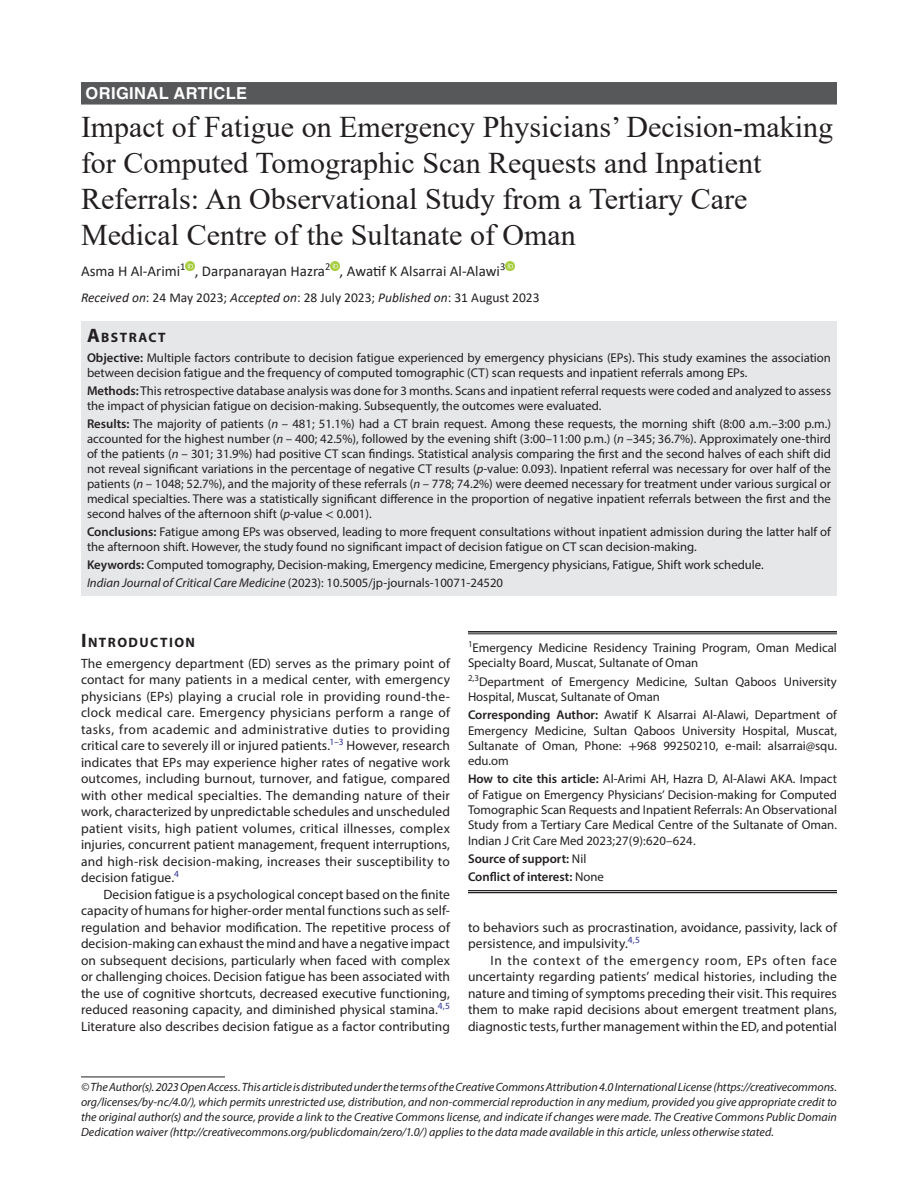
<style>
.page{position:relative;width:918px;height:1188px;background:#fff}
.page>*{position:absolute;margin:0;border:0;box-sizing:border-box;transform-origin:0 0}
.t1{font:30px/36px "Times New Roman";color:#231f20}
.ArticleType{font:700 16.5px "Helvetica LT Std";letter-spacing:.025em;color:#fff}
.AuthorName{font:15px "Calibri";color:#231f20}
.Head-1-first{font:700 13.65px "Myriad Pro";letter-spacing:.105em;color:#231f20}
.AbstractTitle{font:700 13.65px "Myriad Pro";letter-spacing:.105em;color:#231f20}
.Para-Indent{font:13.5px/16.5px "Myriad Pro";letter-spacing:.005em;color:#231f20;text-align:justify}
.Para-NoIndent{font:13.5px/16.5px "Myriad Pro";letter-spacing:.01em;color:#231f20;text-align:justify}
.PAS_History{font:13.5px "Calibri";color:#231f20}
.Abstract-Para-first{font:12.75px/15px "Myriad Pro";color:#231f20}
.How_to_Cite{font:12.75px/15.3px "Myriad Pro";color:#231f20;text-align:justify}
.Corresponding_Author{font:12.75px/15.3px "Myriad Pro";color:#231f20;text-align:justify}
.Keywords{font:12.75px "Myriad Pro";color:#231f20}
.Affiliation-first{font:12.75px/15.3px "Myriad Pro";color:#231f20}
.Affiliation{font:12.75px/15.3px "Myriad Pro";color:#231f20}
.JT_DOI{font:12.75px "Myriad Pro";color:#231f20}
.COI{font:600 12.75px "Myriad Pro";color:#231f20}
.Source{font:600 12.75px "Myriad Pro";color:#231f20}
.FootNote{font:italic 12px/15px "Myriad Pro";color:#231f20;text-align:justify}
.s1{font-style:italic}
.s2{font-size:19.5px}
.s3{font-weight:600}
.s4{font-family:"STIX General"}
.s5{font-weight:400}
</style>
<div class="page">
<div style="left:81px;top:82px;width:756px;height:23px;background:#57585a"></div>
<div style="left:81px;top:322px;width:756px;height:25px;background:#e6e7e9"></div>
<div style="left:81px;top:346px;width:756px;height:40px;background:#e6e7e9"></div>
<div style="left:81px;top:379px;width:756px;height:40px;background:#e6e7e9"></div>
<div style="left:81px;top:412px;width:756px;height:116px;background:#e6e7e9"></div>
<div style="left:81px;top:520px;width:756px;height:40px;background:#e6e7e9"></div>
<div style="left:81px;top:553px;width:756px;height:25px;background:#e6e7e9"></div>
<div style="left:81px;top:571px;width:756px;height:25px;background:#e6e7e9"></div>
<svg style="left:186px;top:261px;width:9px;height:9px"></svg>
<svg style="left:330px;top:261px;width:10px;height:9px"></svg>
<svg style="left:505px;top:261px;width:10px;height:9px"></svg>
<hr style="left:81px;top:1077px;width:144px;height:1px;background:#231f20">
<hr style="left:468px;top:631px;width:369px;height:2px;background:#231f20">
<hr style="left:468px;top:634px;width:369px;height:1px;background:#231f20">
<hr style="left:468px;top:890px;width:369px;height:1px;background:#231f20">
<hr style="left:468px;top:892px;width:369px;height:1px;background:#231f20">
<p class="ArticleType" style="left:86px;top:83px;width:163px">ORIGINAL ARTICLE</p>
<p class="t1" style="left:81px;top:108px;width:754px">Impact of Fatigue on Emergency Physicians’ Decision-making for Computed Tomographic Scan Requests and Inpatient Referrals: An Observational Study from a Tertiary Care Medical Centre of the Sultanate of Oman</p>
<p class="AuthorName" style="left:81px;top:261px;width:426px">Asma H Al-Arimi<sup>1</sup> , Darpanarayan Hazra<sup>2</sup> , Awatif K Alsarrai Al-Alawi<sup>3</sup></p>
<p class="PAS_History" style="left:81px;top:288px;width:460px"><span class="s1">Received on</span>: 24 May 2023; <span class="s1">Accepted on</span>: 28 July 2023; <span class="s1">Published on</span>: 31 August 2023</p>
<p class="AbstractTitle" style="left:87px;top:329px;width:80px"><span class="s2">A</span>BSTRACT</p>
<p class="Abstract-Para-first" style="left:87px;top:350px;width:746px"><span class="s3">Objective:</span> Multiple factors contribute to decision fatigue experienced by emergency physicians (EPs). This study examines the association between decision fatigue and the frequency of computed tomographic (CT) scan requests and inpatient referrals among EPs.</p>
<p class="Abstract-Para-first" style="left:87px;top:383px;width:746px"><span class="s3">Methods:</span> This retrospective database analysis was done for 3 months. Scans and inpatient referral requests were coded and analyzed to assess the impact of physician fatigue on decision-making. Subsequently, the outcomes were evaluated.</p>
<p class="Abstract-Para-first" style="left:87px;top:416px;width:746px;text-align:justify"><span class="s3">Results:</span> The majority of patients (<span class="s1">n</span> – 481; 51.1%) had a CT brain request. Among these requests, the morning shift (8:00 a.m.–3:00 p.m.) accounted for the highest number (<span class="s1">n</span> – 400; 42.5%), followed by the evening shift (3:00–11:00 p.m.) (<span class="s1">n</span> –345; 36.7%). Approximately one-third of the patients (<span class="s1">n</span> – 301; 31.9%) had positive CT scan findings. Statistical analysis comparing the first and the second halves of each shift did not reveal significant variations in the percentage of negative CT results (<span class="s1">p</span>-value: 0.093). Inpatient referral was necessary for over half of the patients (<span class="s1">n</span> – 1048; 52.7%), and the majority of these referrals (<span class="s1">n</span> – 778; 74.2%) were deemed necessary for treatment under various surgical or medical specialties. There was a statistically significant difference in the proportion of negative inpatient referrals between the first and the second halves of the afternoon shift (<span class="s1">p</span>-value <span class="s4">&lt;</span> 0.001).</p>
<p class="Abstract-Para-first" style="left:87px;top:524px;width:746px"><span class="s3">Conclusions:</span> Fatigue among EPs was observed, leading to more frequent consultations without inpatient admission during the latter half of the afternoon shift. However, the study found no significant impact of decision fatigue on CT scan decision-making.</p>
<p class="Keywords" style="left:87px;top:557px;width:678px"><span class="s3">Keywords:</span> Computed tomography, Decision-making, Emergency medicine, Emergency physicians, Fatigue, Shift work schedule.</p>
<p class="JT_DOI" style="left:87px;top:575px;width:418px"><span class="s1">Indian Journal of Critical Care Medicine</span> (2023): 10.5005/jp-journals-10071-24520</p>
<p class="Head-1-first" style="left:81px;top:633px;width:116px"><span class="s2">I</span>NTRODUCTION</p>
<p class="Para-NoIndent" style="left:81px;top:655px;width:371px">The emergency department (ED) serves as the primary point of contact for many patients in a medical center, with emergency physicians (EPs) playing a crucial role in providing round-the&shy;clock medical care. Emergency physicians perform a range of tasks, from academic and administrative duties to providing critical care to severely ill or injured patients.<sup>1–3</sup> However, research indicates that EPs may experience higher rates of negative work outcomes, including burnout, turnover, and fatigue, compared with other medical specialties. The demanding nature of their work, characterized by unpredictable schedules and unscheduled patient visits, high patient volumes, critical illnesses, complex injuries, concurrent patient management, frequent interruptions, and high-risk decision-making, increases their susceptibility to decision fatigue.<sup>4</sup></p>
<p class="Para-Indent" style="left:81px;top:886px;width:371px;text-indent:22px">Decision fatigue is a psychological concept based on the finite capacity of humans for higher-order mental functions such as self&shy;regulation and behavior modification. The repetitive process of decision-making can exhaust the mind and have a negative impact on subsequent decisions, particularly when faced with complex or challenging choices. Decision fatigue has been associated with the use of cognitive shortcuts, decreased executive functioning, reduced reasoning capacity, and diminished physical stamina.<sup>4,5<br></sup>Literature also describes decision fatigue as a factor contributing</p>
<p class="Affiliation-first" style="left:468px;top:640px;width:370px"><sup>1</sup>Emergency Medicine Residency Training Program, Oman Medical<br>Specialty Board, Muscat, Sultanate of Oman</p>
<p class="Affiliation" style="left:468px;top:674px;width:370px"><sup>2,3</sup>Department of Emergency Medicine, Sultan Qaboos University<br>Hospital, Muscat, Sultanate of Oman</p>
<p class="Corresponding_Author" style="left:468px;top:707px;width:371px"><span class="s3">Corresponding Author:</span> Awatif K Alsarrai Al-Alawi, Department of Emergency Medicine, Sultan Qaboos University Hospital, Muscat, Sultanate of Oman, Phone: <span class="s4">+</span>968 99250210, e-mail: alsarrai@squ. edu.om</p>
<p class="How_to_Cite" style="left:468px;top:771px;width:371px"><span class="s3">How to cite this article:</span> Al-Arimi AH, Hazra D, Al-Alawi AKA. Impact of Fatigue on Emergency Physicians’ Decision-making for Computed Tomographic Scan Requests and Inpatient Referrals: An Observational Study from a Tertiary Care Medical Centre of the Sultanate of Oman.<br>Indian J Crit Care Med 2023;27(9):620–624.</p>
<p class="Source" style="left:468px;top:851px;width:120px">Source of support: <span class="s5">Nil</span></p>
<p class="COI" style="left:468px;top:869px;width:137px">Conflict of interest: <span class="s5">None</span></p>
<p class="Para-Indent" style="left:468px;top:919px;width:370px">to behaviors such as procrastination, avoidance, passivity, lack of persistence, and impulsivity.<sup>4,5</sup></p>
<p class="Para-Indent" style="left:468px;top:952px;width:371px;text-indent:22px">In the context of the emergency room, EPs often face uncertainty regarding patients’ medical histories, including the nature and timing of symptoms preceding their visit. This requires them to make rapid decisions about emergent treatment plans, diagnostic tests, further management within the ED, and potential</p>
<p class="FootNote" style="left:81px;top:1079px;width:758px">© The Author(s). 2023 Open Access. This article is distributed under the terms of the Creative Commons Attribution 4.0 International License (https://creativecommons. org/licenses/by-nc/4.0/), which permits unrestricted use, distribution, and non-commercial reproduction in any medium, provided you give appropriate credit to the original author(s) and the source, provide a link to the Creative Commons license, and indicate if changes were made. The Creative Commons Public Domain Dedication waiver (http://creativecommons.org/publicdomain/zero/1.0/) applies to the data made available in this article, unless otherwise stated.</p>
</div>
